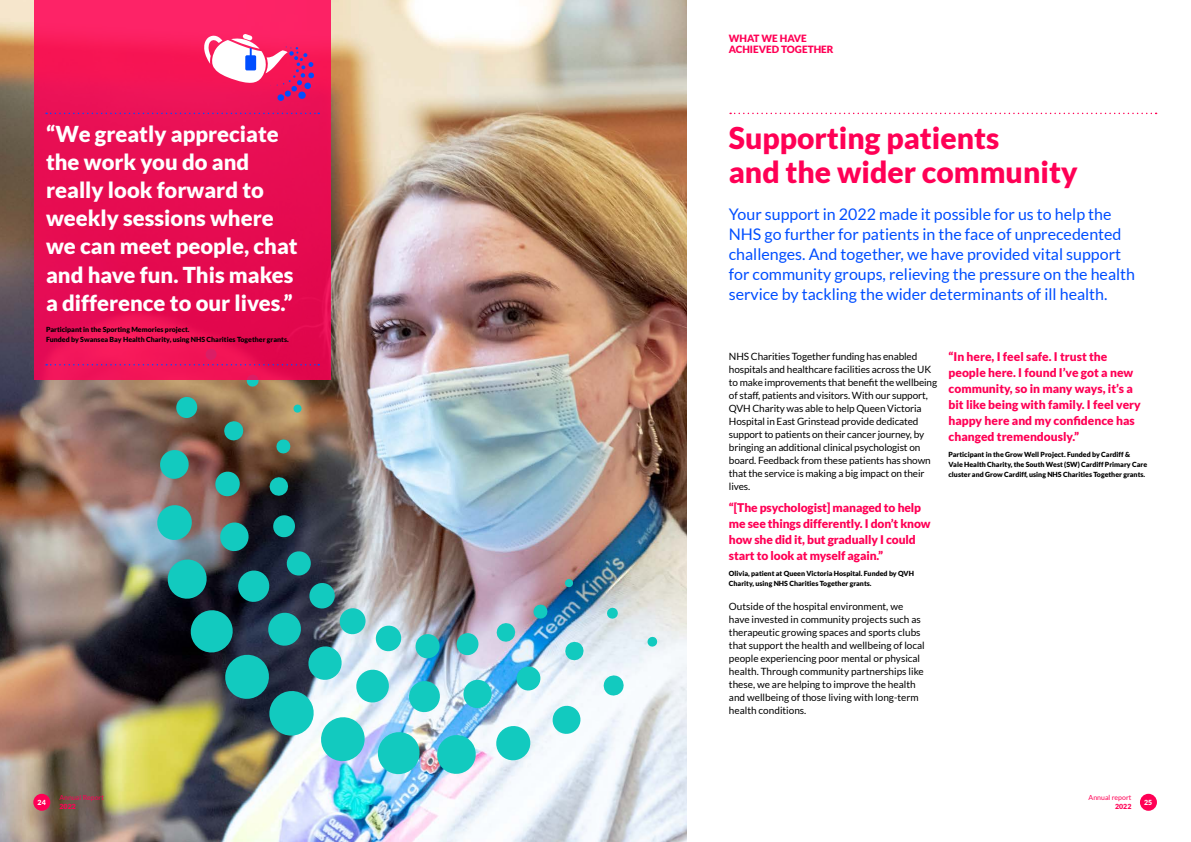
<style>
.page{position:relative;width:1191px;height:842px;background:#fff}
.page>*{position:absolute;margin:0;border:0;box-sizing:border-box;transform-origin:0 0}
.t1{font:900 30px/34px "Lato";color:#f05}
.t2{font:900 22px/28px "Lato";color:#fff}
.t3{font:16px/20px "Lato";color:#004eff}
.t4{font:900 12px/16px "Lato";color:#f05}
.t5{font:10px/13px "Lato";letter-spacing:-.01em;color:#000}
.t6{font:900 10px/11px "Lato";color:#f05}
.t7{font:900 7px/10px "Lato";color:#000}
.t8{font:7px "Lato";color:#f05}
.t9{font:900 7px "Lato";color:#f05}
.t10{font:900 7px "Lato";color:#fff}
</style>
<div class="page">
<div style="left:1140px;top:794px;width:17px;height:17px;background:#f05;border-radius:50%"></div>
<img style="left:0;top:0;width:686px;height:842px">
<div style="left:33px;top:794px;width:17px;height:17px;background:#f05;border-radius:50%"></div>
<svg style="left:246px;top:380px;width:13px;height:7px"></svg>
<svg style="left:606px;top:607px;width:12px;height:12px"></svg>
<img style="left:155px;top:395px;width:430px;height:382px">
<svg style="left:602px;top:674px;width:23px;height:23px"></svg>
<svg style="left:647px;top:636px;width:11px;height:11px"></svg>
<svg style="left:34px;top:0;width:296px;height:380px;background:#ea1055"></svg>
<svg style="left:46px;top:113px;width:273px;height:1px"></svg>
<svg style="left:46px;top:348px;width:273px;height:17px;background:#e91257"></svg>
<div style="left:277px;top:94px;width:7px;height:7px;background:#004eff;border-radius:50%"></div>
<svg style="left:204px;top:34px;width:110px;height:63px"></svg>
<svg style="left:730px;top:113px;width:426px;height:1px"></svg>
<p class="t6" style="left:729px;top:33px;width:106px">WHAT WE HAVE<br>ACHIEVED TOGETHER</p>
<h2 class="t2" style="left:46px;top:120px;width:253px">“We greatly appreciate the work you do and really look forward to weekly sessions where we can meet people, chat and have fun. This makes a difference to our lives.”</h2>
<p class="t7" style="left:46px;top:324px;width:244px">Participant in the Sporting Memories project.<br>Funded by Swansea Bay Health Charity, using NHS Charities Together grants.</p>
<h1 class="t1" style="left:729px;top:120px;width:350px">Supporting patients<br>and the wider community</h1>
<p class="t3" style="left:729px;top:204px;width:408px">Your support in 2022 made it possible for us to help the NHS go further for patients in the face of unprecedented challenges. And together, we have provided vital support for community groups, relieving the pressure on the health service by tackling the wider determinants of ill health.</p>
<p class="t5" style="left:729px;top:350px;width:210px">NHS Charities Together funding has enabled hospitals and healthcare facilities across the UK to make improvements that benefit the wellbeing of staff, patients and visitors. With our support, QVH Charity was able to help Queen Victoria Hospital in East Grinstead provide dedicated support to patients on their cancer journey, by bringing an additional clinical psychologist on board. Feedback from these patients has shown that the service is making a big impact on their lives.</p>
<p class="t4" style="left:729px;top:500px;width:203px">“[The psychologist] managed to help me see things differently. I don’t know how she did it, but gradually I could start to look at myself again.”</p>
<p class="t7" style="left:729px;top:568px;width:187px">Olivia, patient at Queen Victoria Hospital. Funded by QVH<br>Charity, using NHS Charities Together grants.</p>
<p class="t5" style="left:729px;top:600px;width:197px">Outside of the hospital environment, we have invested in community projects such as therapeutic growing spaces and sports clubs that support the health and wellbeing of local people experiencing poor mental or physical health. Through community partnerships like these, we are helping to improve the health and wellbeing of those living with long-term health conditions.</p>
<p class="t4" style="left:948px;top:349px;width:194px">“In here, I feel safe. I trust the people here. I found I’ve got a new community, so in many ways, it’s a bit like being with family. I feel very happy here and my confidence has changed tremendously.”</p>
<p class="t7" style="left:948px;top:449px;width:200px">Participant in the Grow Well Project. Funded by Cardiff &amp;<br>Vale Health Charity, the South West (SW) Cardiff Primary Care cluster and Grow Cardiff, using NHS Charities Together grants.</p>
<p class="t10" style="left:38px;top:798px;width:10px">24</p>
<p class="t8" style="left:60px;top:793px;width:46px">Annual Report</p>
<p class="t8" style="left:83px;top:793px;width:21px">report</p>
<p class="t9" style="left:60px;top:802px;width:18px">2022</p>
<p class="t8" style="left:1088px;top:793px;width:44px">Annual report</p>
<p class="t9" style="left:1115px;top:802px;width:18px">2022</p>
<p class="t10" style="left:1144px;top:798px;width:10px">25</p>
</div>
